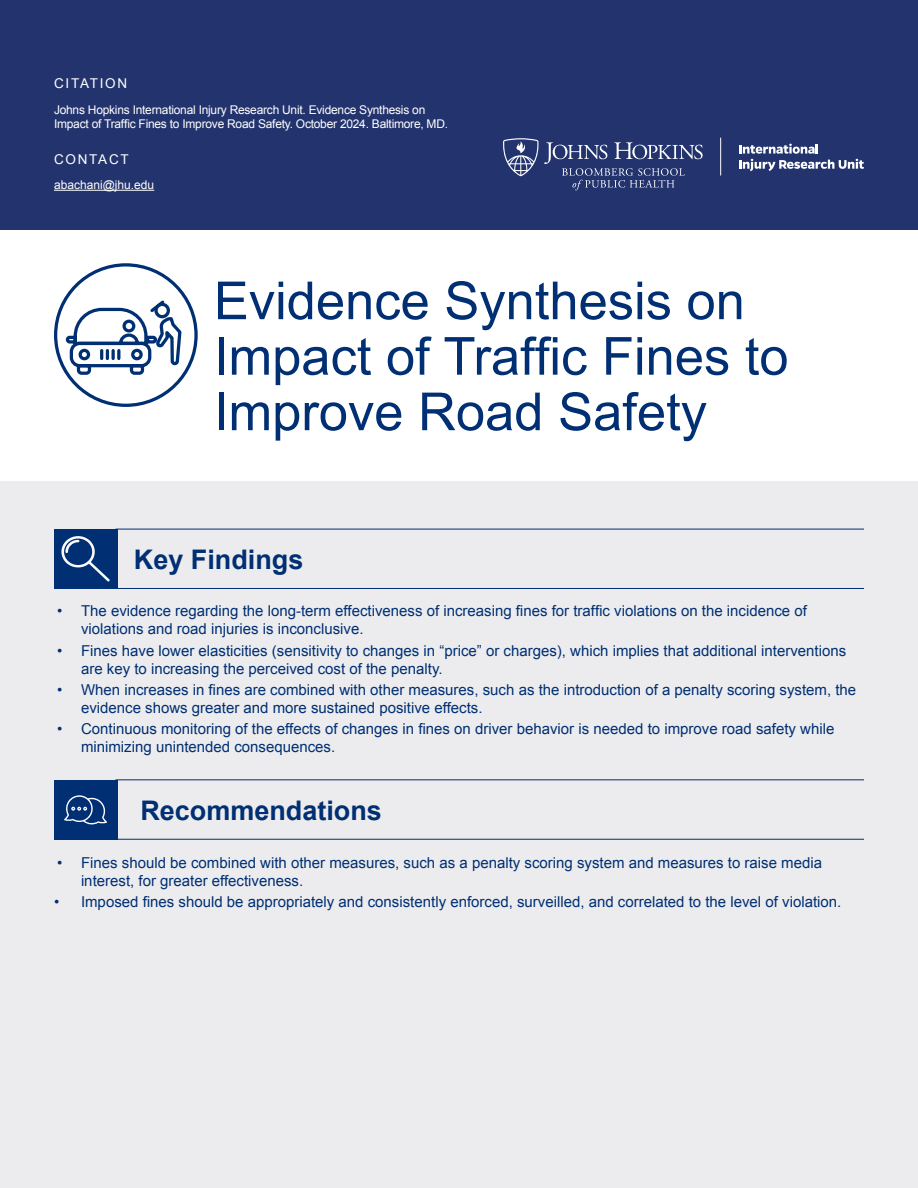
<style>
.page{position:relative;width:918px;height:1188px;background:#fff}
.page>*{position:absolute;margin:0;border:0;box-sizing:border-box;transform-origin:0 0}
.t1{font:52.5px/55.5px "Arial";color:#002f73}
.Key_Findings_Heading{font:700 27px "Arial";color:#002f73}
.t2{font:15px/18px "Arial";color:#002f73}
.Citation_Heading{font:13.5px "Arial";letter-spacing:.13em;color:#fff}
.Citation_text{font:12px/14.4px "Arial";letter-spacing:-.02em;color:#fff}
.Citation_text-2{font:12px "Arial";color:#fff}
</style>
<div class="page">
<div style="left:0;top:0;width:918px;height:230px;background:#22336d"></div>
<hr style="left:720px;top:138px;width:1px;height:38px;background:#fff">
<svg style="left:503px;top:138px;width:200px;height:52px"></svg>
<svg style="left:739px;top:144px;width:125px;height:27px"></svg>
<div style="left:0;top:482px;width:918px;height:706px;background:#ececee"></div>
<hr style="left:54px;top:190px;width:100px;height:1px;background:#fff">
<div style="left:54px;top:780px;width:63px;height:59px;background:#002f73"></div>
<hr style="left:116px;top:780px;width:748px;height:1px;background:#002f73">
<hr style="left:116px;top:839px;width:748px;height:1px;background:#002f73">
<svg style="left:64px;top:795px;width:43px;height:30px"></svg>
<div style="left:54px;top:529px;width:63px;height:59px;background:#002f73"></div>
<svg style="left:61px;top:536px;width:49px;height:46px"></svg>
<hr style="left:116px;top:529px;width:748px;height:1px;background:#002f73">
<hr style="left:116px;top:588px;width:748px;height:1px;background:#002f73">
<svg style="left:64px;top:298px;width:119px;height:78px"></svg>
<div style="left:156px;top:304px;width:12px;height:13px;background:#fff;border-radius:50%"></div>
<div style="left:154px;top:303px;width:16px;height:15px;border:3px solid #002f73;border-radius:50%"></div>
<div style="left:54px;top:263px;width:144px;height:144px;border:3px solid #002f73;border-radius:50%"></div>
<p class="Citation_Heading" style="left:54px;top:75px;width:75px">CITATION</p>
<p class="Citation_text" style="left:54px;top:102px;width:396px">Johns Hopkins International Injury Research Unit. Evidence Synthesis on<br>Impact of Traffic Fines to Improve Road Safety. October 2024. Baltimore, MD.</p>
<p class="Citation_Heading" style="left:54px;top:150px;width:76px">CONTACT</p>
<p class="Citation_text-2" style="left:54px;top:177px;width:102px">abachani@jhu.edu</p>
<p class="t1" style="left:214px;top:274px;width:576px">Evidence Synthesis on<br>Impact of Traffic Fines to<br>Improve Road Safety</p>
<p class="Key_Findings_Heading" style="left:134px;top:541px;width:171px">Key Findings</p>
<p class="t2" style="left:81px;top:602px;width:727px;text-indent:-24px">• The evidence regarding the long-term effectiveness of increasing fines for traffic violations on the incidence of violations and road injuries is inconclusive.</p>
<p class="t2" style="left:81px;top:642px;width:767px;text-indent:-24px">• Fines have lower elasticities (sensitivity to changes in “price” or charges), which implies that additional interventions are key to increasing the perceived cost of the penalty.</p>
<p class="t2" style="left:81px;top:681px;width:777px;text-indent:-24px">• When increases in fines are combined with other measures, such as the introduction of a penalty scoring system, the evidence shows greater and more sustained positive effects.</p>
<p class="t2" style="left:81px;top:720px;width:755px;text-indent:-24px">• Continuous monitoring of the effects of changes in fines on driver behavior is needed to improve road safety while minimizing unintended consequences.</p>
<p class="Key_Findings_Heading" style="left:140px;top:792px;width:243px">Recommendations</p>
<p class="t2" style="left:81px;top:854px;width:743px;text-indent:-24px">• Fines should be combined with other measures, such as a penalty scoring system and measures to raise media interest, for greater effectiveness.</p>
<p class="t2" style="left:54px;top:893px;width:789px">• Imposed fines should be appropriately and consistently enforced, surveilled, and correlated to the level of violation.</p>
</div>
